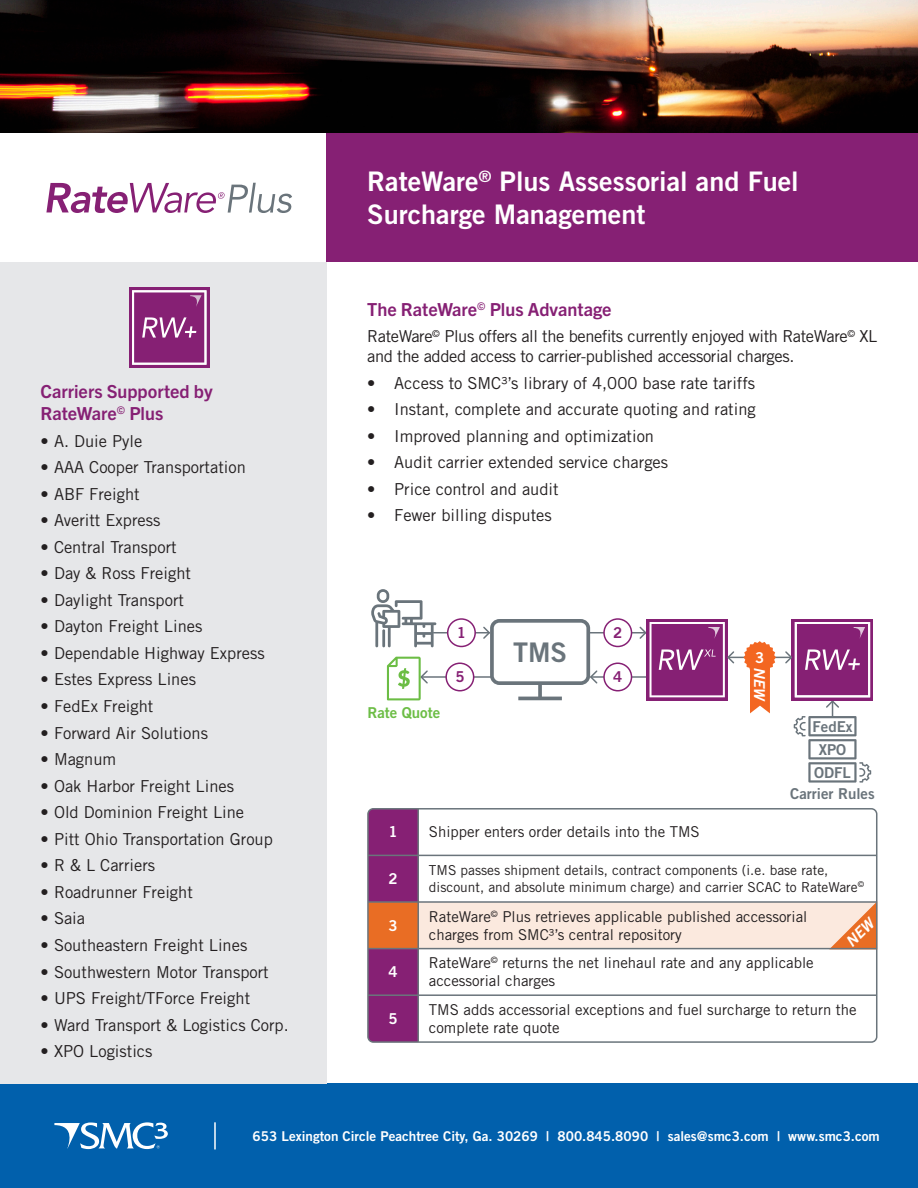
<style>
.page{position:relative;width:918px;height:1188px;background:#fff}
.page>*{position:absolute;margin:0;border:0;box-sizing:border-box;transform-origin:0 0}
.t1{font:27px/32.4px "Trade Gothic LT Std Bd 2";color:#fff}
.t2{font:27px "Trade Gothic LT Std Bd 2";color:#6a747b}
.t3{font:700 18px/21.6px "Trade Gothic Next LT Pro";color:#862074}
.t4{font:16.5px "Trade Gothic LT Std";color:#231f20}
.t5{font:16.5px/19.8px "Trade Gothic LT Std";letter-spacing:-.025em;color:#231f20}
.t6{font:15px/18px "Trade Gothic LT Std";color:#231f20}
.t7{font:15px/23.1px "Trade Gothic LT Std Bd 2";color:#6a747b;text-align:center}
.t8{font:15px "Trade Gothic LT Std Bd 2";color:#6cbd45}
.t9{font:15px "Trade Gothic LT Std Bd 2";color:#fff}
.t10{font:15px "Trade Gothic LT Std Bd 2";color:#862074}
.t11{font:15px "Trade Gothic LT Std Bd 2 Obl";color:#fff}
.t12{font:13.65px/16.5px "Trade Gothic LT Std";color:#231f20}
.t13{font:13.5px "Trade Gothic LT Std Bd 2";color:#fff}
.t14{font:7.95px "Trade Gothic LT Std";color:#231f20}
</style>
<div class="page">
<div style="left:0;top:1084px;width:918px;height:104px;background:#0160ac"></div>
<svg style="left:54px;top:1122px;width:114px;height:27px"></svg>
<svg style="left:215px;top:1122px;width:1px;height:27px"></svg>
<div style="left:0;top:262px;width:327px;height:822px;background:#e6e7e9"></div>
<hr style="left:421px;top:676px;width:71px;height:2px;background:#6a747b">
<hr style="left:434px;top:632px;width:55px;height:1px;background:#6a747b">
<div style="left:448px;top:619px;width:27px;height:27px;background:#fff;border-radius:50%"></div>
<div style="left:447px;top:618px;width:29px;height:29px;border:2px solid #862074;border-radius:50%"></div>
<div style="left:446px;top:663px;width:28px;height:28px;background:#fff;border-radius:50%"></div>
<div style="left:445px;top:663px;width:29px;height:28px;border:2px solid #862074;border-radius:50%"></div>
<hr style="left:591px;top:676px;width:56px;height:2px;background:#6a747b">
<hr style="left:590px;top:632px;width:56px;height:1px;background:#6a747b">
<div style="left:604px;top:619px;width:28px;height:27px;background:#fff;border-radius:50%"></div>
<div style="left:603px;top:618px;width:29px;height:29px;border:2px solid #862074;border-radius:50%"></div>
<div style="left:604px;top:663px;width:28px;height:28px;background:#fff;border-radius:50%"></div>
<div style="left:603px;top:663px;width:29px;height:28px;border:2px solid #862074;border-radius:50%"></div>
<svg style="left:387px;top:657px;width:42px;height:43px"></svg>
<svg style="left:371px;top:589px;width:65px;height:58px"></svg>
<div style="left:368px;top:902px;width:50px;height:47px;background:#e96d24"></div>
<div style="left:368px;top:949px;width:50px;height:46px;background:#862074"></div>
<div style="left:370px;top:996px;width:47px;height:44px;background:#862074"></div>
<div style="left:368px;top:855px;width:50px;height:47px;background:#862074"></div>
<div style="left:370px;top:811px;width:47px;height:44px;background:#862074"></div>
<div style="left:418px;top:902px;width:459px;height:47px;background:#fbe9de"></div>
<hr style="left:417px;top:809px;width:2px;height:233px;background:#6a747b">
<div style="left:367px;top:808px;width:510px;height:235px;border:2px solid #6a747b;border-radius:5px"></div>
<hr style="left:368px;top:855px;width:508px;height:1px;background:#6a747b">
<hr style="left:368px;top:901px;width:509px;height:2px;background:#6a747b">
<hr style="left:368px;top:948px;width:509px;height:1px;background:#6a747b">
<hr style="left:368px;top:994px;width:508px;height:2px;background:#6a747b">
<div style="left:792px;top:619px;width:81px;height:81px;background:#862074"></div>
<svg style="left:482px;top:619px;width:117px;height:81px"></svg>
<svg style="left:647px;top:619px;width:81px;height:81px"></svg>
<svg style="left:784px;top:622px;width:87px;height:161px"></svg>
<svg style="left:638px;top:622px;width:98px;height:75px"></svg>
<hr style="left:728px;top:657px;width:63px;height:1px;background:#6a747b">
<svg style="left:743px;top:641px;width:33px;height:72px"></svg>
<img style="left:0;top:0;width:918px;height:134px">
<div style="left:327px;top:134px;width:591px;height:128px;background:#862074"></div>
<div style="left:129px;top:287px;width:80px;height:81px;background:#862074"></div>
<svg style="left:132px;top:290px;width:74px;height:75px"></svg>
<svg style="left:46px;top:183px;width:246px;height:30px"></svg>
<svg style="left:829px;top:901px;width:48px;height:47px"></svg>
<p class="t3" style="left:40px;top:380px;width:174px">Carriers Supported by<br>RateWare<sup>©</sup> Plus</p>
<p class="t4" style="left:40px;top:431px;width:103px">• A. Duie Pyle</p>
<p class="t4" style="left:40px;top:457px;width:207px">• AAA Cooper Transportation</p>
<p class="t4" style="left:40px;top:484px;width:101px">• ABF Freight</p>
<p class="t4" style="left:40px;top:510px;width:121px">• Averitt Express</p>
<p class="t4" style="left:40px;top:537px;width:138px">• Central Transport</p>
<p class="t4" style="left:40px;top:563px;width:152px">• Day &amp; Ross Freight</p>
<p class="t4" style="left:40px;top:590px;width:145px">• Daylight Transport</p>
<p class="t4" style="left:40px;top:617px;width:163px">• Dayton Freight Lines</p>
<p class="t4" style="left:40px;top:643px;width:226px">• Dependable Highway Express</p>
<p class="t4" style="left:40px;top:670px;width:157px">• Estes Express Lines</p>
<p class="t4" style="left:40px;top:696px;width:114px">• FedEx Freight</p>
<p class="t4" style="left:40px;top:723px;width:169px">• Forward Air Solutions</p>
<p class="t4" style="left:40px;top:749px;width:77px">• Magnum</p>
<p class="t4" style="left:40px;top:776px;width:195px">• Oak Harbor Freight Lines</p>
<p class="t4" style="left:40px;top:802px;width:205px">• Old Dominion Freight Line</p>
<p class="t4" style="left:40px;top:829px;width:234px">• Pitt Ohio Transportation Group</p>
<p class="t4" style="left:40px;top:855px;width:116px">• R &amp; L Carriers</p>
<p class="t4" style="left:40px;top:882px;width:154px">• Roadrunner Freight</p>
<p class="t4" style="left:40px;top:909px;width:46px">• Saia</p>
<p class="t4" style="left:40px;top:935px;width:208px">• Southeastern Freight Lines</p>
<p class="t4" style="left:40px;top:962px;width:230px">• Southwestern Motor Transport</p>
<p class="t4" style="left:40px;top:988px;width:211px">• UPS Freight/TForce Freight</p>
<p class="t4" style="left:40px;top:1015px;width:250px">• Ward Transport &amp; Logistics Corp.</p>
<p class="t4" style="left:40px;top:1041px;width:114px">• XPO Logistics</p>
<p class="t1" style="left:367px;top:165px;width:433px">RateWare<sup>®</sup> Plus Assessorial and Fuel<br>Surcharge Management</p>
<p class="t3" style="left:367px;top:297px;width:246px">The RateWare<sup>©</sup> Plus Advantage</p>
<p class="t5" style="left:367px;top:326px;width:512px">RateWare<sup>©</sup> Plus offers all the benefits currently enjoyed with RateWare<sup>©</sup> XL and the added access to carrier-published accessorial charges.</p>
<p class="t4" style="left:367px;top:373px;width:390px">• Access to SMC³’s library of 4,000 base rate tariffs</p>
<p class="t4" style="left:367px;top:399px;width:390px">• Instant, complete and accurate quoting and rating</p>
<p class="t4" style="left:367px;top:426px;width:288px">• Improved planning and optimization</p>
<p class="t4" style="left:367px;top:453px;width:303px">• Audit carrier extended service charges</p>
<p class="t4" style="left:367px;top:479px;width:193px">• Price control and audit</p>
<p class="t4" style="left:367px;top:506px;width:186px">• Fewer billing disputes</p>
<p class="t8" style="left:367px;top:703px;width:74px">Rate Quote</p>
<p class="t10" style="left:457px;top:623px;width:11px">1</p>
<p class="t10" style="left:455px;top:668px;width:11px">5</p>
<p class="t2" style="left:513px;top:635px;width:56px">TMS</p>
<p class="t10" style="left:613px;top:623px;width:11px">2</p>
<p class="t10" style="left:613px;top:668px;width:11px">4</p>
<p class="t9" style="left:389px;top:823px;width:11px">1</p>
<p class="t6" style="left:429px;top:823px;width:272px">Shipper enters order details into the TMS</p>
<p class="t9" style="left:755px;top:648px;width:11px">3</p>
<p class="t11" style="left:769px;top:667px;width:36px;rotate:90deg">NEW</p>
<p class="t7" style="left:812px;top:714px;width:42px">FedEx<br>XPO<br>ODFL</p>
<p class="t7" style="left:790px;top:782px;width:86px">Carrier Rules</p>
<p class="t9" style="left:389px;top:869px;width:11px">2</p>
<p class="t9" style="left:389px;top:916px;width:11px">3</p>
<p class="t9" style="left:389px;top:963px;width:11px">4</p>
<p class="t9" style="left:389px;top:1009px;width:11px">5</p>
<p class="t12" style="left:429px;top:862px;width:430px">TMS passes shipment details, contract components (i.e. base rate, discount, and absolute minimum charge) and carrier SCAC to RateWare</p>
<p class="t14" style="left:858px;top:880px;width:8px">©</p>
<p class="t6" style="left:429px;top:907px;width:380px">RateWare<sup>©</sup> Plus retrieves applicable published accessorial charges from SMC³’s central repository</p>
<p class="t6" style="left:429px;top:954px;width:386px">RateWare<sup>©</sup> returns the net linehaul rate and any applicable accessorial charges</p>
<p class="t6" style="left:429px;top:1000px;width:429px">TMS adds accessorial exceptions and fuel surcharge to return the complete rate quote</p>
<p class="t13" style="left:253px;top:1127px;width:629px">653 Lexington Circle Peachtree City, Ga. 30269 | 800.845.8090 | sales@smc3.com | www.smc3.com</p>
</div>
